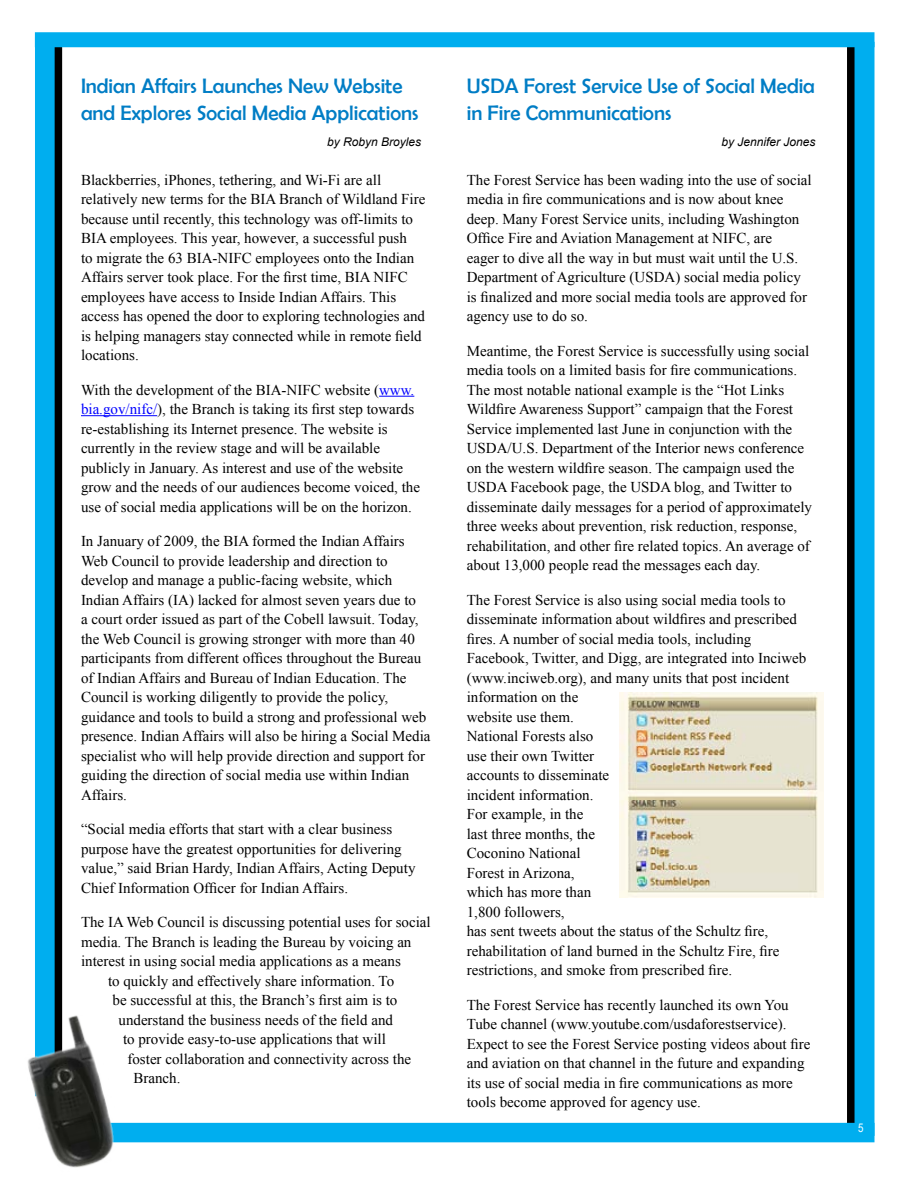
<style>
.page{position:relative;width:918px;height:1188px;background:#fff}
.page>*{position:absolute;margin:0;border:0;box-sizing:border-box;transform-origin:0 0}
.t1{font:21px/27px "Berlin Sans FB";color:#007dc5}
.text{font:15px/19.5px "Times New Roman";color:#000}
.contact{font:italic 12px "Arial";color:#000}
.t2{font:12px "Arial Narrow";color:#fff}
.s1{color:#00f}
</style>
<div class="page">
<div style="left:852px;top:42px;width:22px;height:1094px;background:#00aeef"></div>
<div style="left:847px;top:40px;width:8px;height:1098px;background:#000"></div>
<div style="left:91px;top:1123px;width:783px;height:19px;background:#00aeef"></div>
<div style="left:35px;top:37px;width:22px;height:1059px;background:#00aeef"></div>
<div style="left:55px;top:35px;width:7px;height:1082px;background:#000"></div>
<div style="left:35px;top:32px;width:839px;height:15px;background:#00aeef"></div>
<img style="left:27px;top:989px;width:123px;height:179px">
<hr style="left:379px;top:396px;width:35px;height:1px;background:#00f">
<hr style="left:81px;top:415px;width:76px;height:1px;background:#00f">
<img style="left:619px;top:692px;width:205px;height:205px">
<p class="t1" style="left:81px;top:72px;width:339px">Indian Affairs Launches New Website and Explores Social Media Applications</p>
<p class="t1" style="left:467px;top:72px;width:350px">USDA Forest Service Use of Social Media in Fire Communications</p>
<p class="contact" style="left:327px;top:134px;width:96px">by Robyn Broyles</p>
<p class="contact" style="left:721px;top:134px;width:96px">by Jennifer Jones</p>
<p class="text" style="left:81px;top:170px;width:346px">Blackberries, iPhones, tethering, and Wi-Fi are all relatively new terms for the BIA Branch of Wildland Fire because until recently, this technology was off-limits to BIA employees. This year, however, a successful push<br>to migrate the 63 BIA-NIFC employees onto the Indian Affairs server took place. For the first time, BIA NIFC employees have access to Inside Indian Affairs. This access has opened the door to exploring technologies and is helping managers stay connected while in remote field locations.</p>
<p class="text" style="left:81px;top:380px;width:341px">With the development of the BIA-NIFC website (<span class="s1">www. bia.gov/nifc/</span>), the Branch is taking its first step towards re-establishing its Internet presence. The website is currently in the review stage and will be available publicly in January. As interest and use of the website grow and the needs of our audiences become voiced, the use of social media applications will be on the horizon.</p>
<p class="text" style="left:81px;top:531px;width:351px">In January of 2009, the BIA formed the Indian Affairs Web Council to provide leadership and direction to develop and manage a public-facing website, which Indian Affairs (IA) lacked for almost seven years due to<br>a court order issued as part of the Cobell lawsuit. Today, the Web Council is growing stronger with more than 40 participants from different offices throughout the Bureau of Indian Affairs and Bureau of Indian Education. The Council is working diligently to provide the policy, guidance and tools to build a strong and professional web presence. Indian Affairs will also be hiring a Social Media specialist who will help provide direction and support for guiding the direction of social media use within Indian Affairs.</p>
<p class="text" style="left:81px;top:819px;width:336px">“Social media efforts that start with a clear business purpose have the greatest opportunities for delivering value,” said Brian Hardy, Indian Affairs, Acting Deputy Chief Information Officer for Indian Affairs.</p>
<p class="text" style="left:81px;top:912px;width:351px">The IA Web Council is discussing potential uses for social</p>
<p class="text" style="left:81px;top:932px;width:332px">media. The Branch is leading the Bureau by voicing an</p>
<p class="text" style="left:81px;top:951px;width:321px">interest in using social media applications as a means</p>
<p class="text" style="left:108px;top:971px;width:288px">to quickly and effectively share information. To</p>
<p class="text" style="left:112px;top:990px;width:286px">be successful at this, the Branch’s first aim is to</p>
<p class="text" style="left:118px;top:1010px;width:276px">understand the business needs of the field and</p>
<p class="text" style="left:123px;top:1029px;width:264px">to provide easy-to-use applications that will</p>
<p class="text" style="left:128px;top:1049px;width:285px">foster collaboration and connectivity across the</p>
<p class="text" style="left:134px;top:1068px;width:49px">Branch.</p>
<p class="text" style="left:467px;top:170px;width:346px">The Forest Service has been wading into the use of social media in fire communications and is now about knee deep. Many Forest Service units, including Washington Office Fire and Aviation Management at NIFC, are<br>eager to dive all the way in but must wait until the U.S.<br>Department of Agriculture (USDA) social media policy is finalized and more social media tools are approved for agency use to do so.</p>
<p class="text" style="left:467px;top:341px;width:347px">Meantime, the Forest Service is successfully using social media tools on a limited basis for fire communications.<br>The most notable national example is the “Hot Links Wildfire Awareness Support” campaign that the Forest Service implemented last June in conjunction with the USDA/U.S. Department of the Interior news conference on the western wildfire season. The campaign used the USDA Facebook page, the USDA blog, and Twitter to disseminate daily messages for a period of approximately three weeks about prevention, risk reduction, response, rehabilitation, and other fire related topics. An average of about 13,000 people read the messages each day.</p>
<p class="text" style="left:467px;top:590px;width:341px">The Forest Service is also using social media tools to disseminate information about wildfires and prescribed fires. A number of social media tools, including Facebook, Twitter, and Digg, are integrated into Inciweb (www.inciweb.org), and many units that post incident information on the<br>website use them.<br>National Forests also<br>use their own Twitter<br>accounts to disseminate<br>incident information.<br>For example, in the<br>last three months, the<br>Coconino National<br>Forest in Arizona,<br>which has more than<br>1,800 followers,<br>has sent tweets about the status of the Schultz fire, rehabilitation of land burned in the Schultz Fire, fire restrictions, and smoke from prescribed fire.</p>
<p class="text" style="left:467px;top:995px;width:345px">The Forest Service has recently launched its own You Tube channel (www.youtube.com/usdaforestservice).<br>Expect to see the Forest Service posting videos about fire and aviation on that channel in the future and expanding its use of social media in fire communications as more tools become approved for agency use.</p>
<p class="t2" style="left:858px;top:1119px;width:7px">5</p>
</div>
